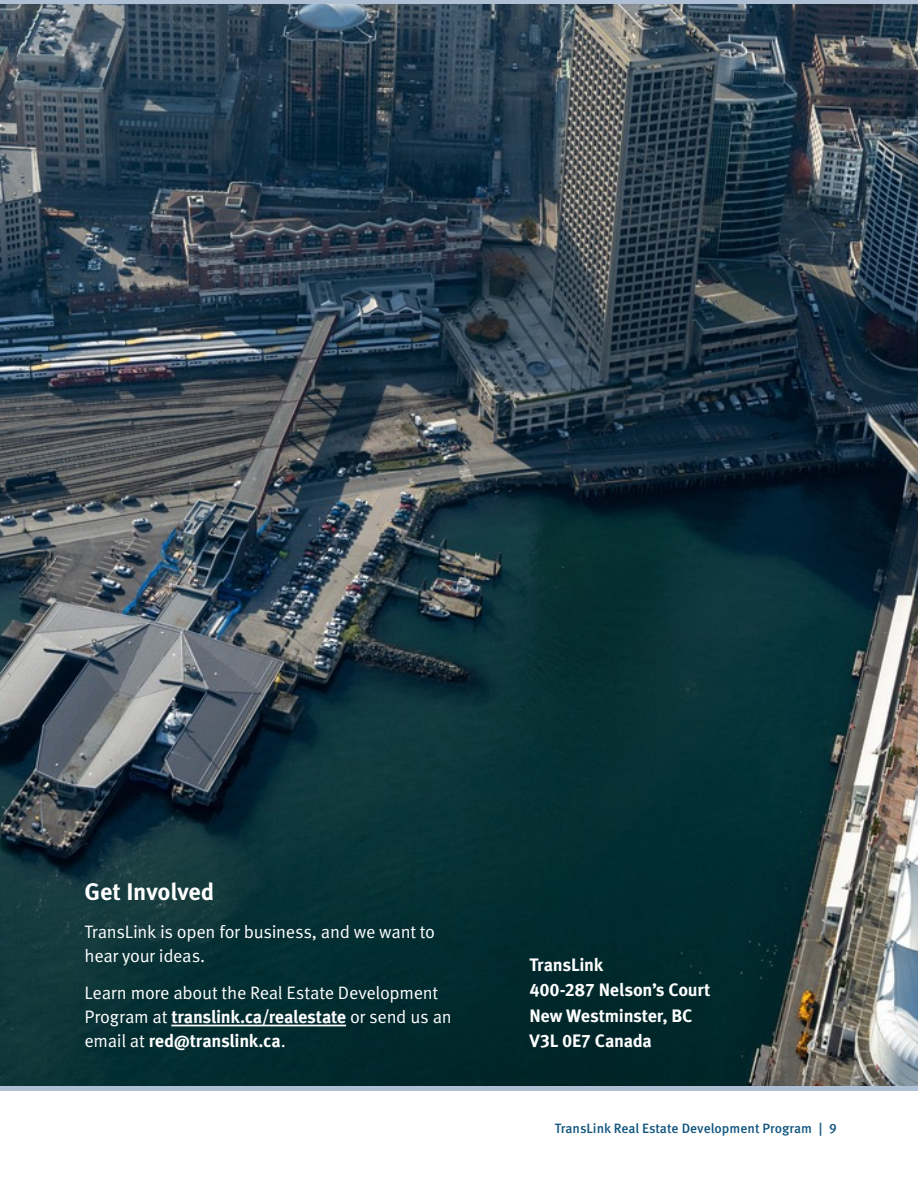
<style>
.page{position:relative;width:918px;height:1188px;background:#fff}
.page>*{position:absolute;margin:0;border:0;box-sizing:border-box;transform-origin:0 0}
.BODY{font:700 24px "Meta OT";letter-spacing:-.005em;color:#fff}
.BODY-2{font:18px/24px "Meta OT Norm";letter-spacing:-.02em;color:#fff}
.BODY-3{font:700 18px "Meta OT";letter-spacing:-.015em;color:#fff}
.t1{font:500 13.5px "Meta OT";color:#11567f}
.s1{font-family:"Meta OT";font-weight:700}
</style>
<div class="page">
<div style="left:0;top:1086px;width:918px;height:5px;background:#afc0d5"></div>
<hr style="left:0;top:0;width:918px;height:4px;background:#afc0d5">
<img style="left:0;top:4px;width:918px;height:1082px">
<hr style="left:171px;top:1025px;width:175px;height:1px;background:#fff">
<p class="BODY" style="left:85px;top:878px;width:131px">Get Involved</p>
<p class="BODY-2" style="left:85px;top:920px;width:352px">TransLink is open for business, and we want to hear your ideas.</p>
<p class="BODY-2" style="left:85px;top:982px;width:369px">Learn more about the Real Estate Development<br>Program at <span class="s1">translink.ca/realestate</span> or send us an email at <span class="s1">red@translink.ca</span>.</p>
<p class="BODY-3" style="left:529px;top:954px;width:75px">TransLink</p>
<p class="BODY-3" style="left:529px;top:979px;width:183px">400-287 Nelson’s Court</p>
<p class="BODY-3" style="left:529px;top:1005px;width:165px">New Westminster, BC</p>
<p class="BODY-3" style="left:529px;top:1030px;width:124px">V3L 0E7 Canada</p>
<p class="t1" style="left:555px;top:1121px;width:284px">TransLink Real Estate Development Program | 9</p>
</div>
